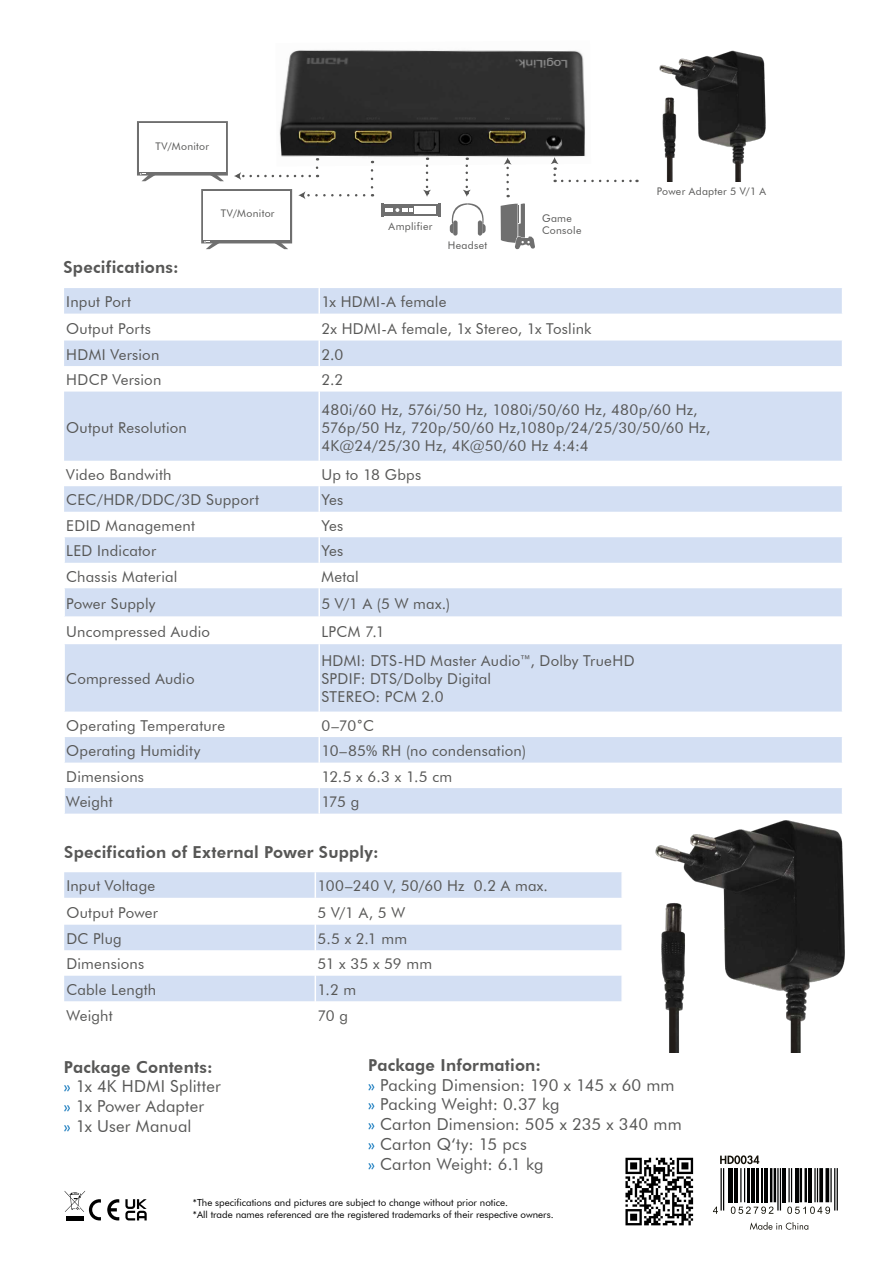
<style>
.page{position:relative;width:893px;height:1263px;background:#fff}
.page>*{position:absolute;margin:0;border:0;box-sizing:border-box;transform-origin:0 0}
.t1{font:16.5px/19.8px "Futura BT";letter-spacing:.01em;color:#575756}
.t2{font:800 16.5px "Futura BT";letter-spacing:.015em;color:#575756}
.t3{font:15px/18px "Futura BT";letter-spacing:.015em;color:#575756}
.t4{font:10.5px/12.6px "Futura BT";letter-spacing:.03em;color:#575756}
.t5{font:9.75px/11.7px "Futura BT";color:#000}
.s1{font-weight:800}
.s2{color:#006eb8}
</style>
<div class="page">
<svg style="left:65px;top:1191px;width:36px;height:29px"></svg>
<svg style="left:107px;top:1199px;width:12px;height:21px"></svg>
<svg style="left:125px;top:1199px;width:22px;height:21px"></svg>
<svg style="left:64px;top:288px;width:778px;height:526px;fill:#d3dff3"></svg>
<hr style="left:318px;top:288px;width:2px;height:26px;background:#fff">
<hr style="left:318px;top:314px;width:2px;height:26px;background:#fff">
<hr style="left:318px;top:340px;width:2px;height:26px;background:#fff">
<hr style="left:318px;top:366px;width:2px;height:26px;background:#fff">
<hr style="left:318px;top:392px;width:2px;height:69px;background:#fff">
<hr style="left:318px;top:461px;width:2px;height:25px;background:#fff">
<hr style="left:318px;top:486px;width:2px;height:26px;background:#fff">
<hr style="left:318px;top:616px;width:2px;height:28px;background:#fff">
<hr style="left:63px;top:644px;width:2px;height:67px;background:#fff">
<hr style="left:318px;top:644px;width:2px;height:67px;background:#fff">
<hr style="left:318px;top:711px;width:2px;height:26px;background:#fff">
<hr style="left:63px;top:737px;width:2px;height:26px;background:#fff">
<hr style="left:318px;top:737px;width:2px;height:26px;background:#fff">
<hr style="left:318px;top:763px;width:2px;height:25px;background:#fff">
<hr style="left:63px;top:788px;width:2px;height:26px;background:#fff">
<hr style="left:318px;top:788px;width:2px;height:26px;background:#fff">
<hr style="left:318px;top:512px;width:2px;height:25px;background:#fff">
<hr style="left:63px;top:537px;width:2px;height:26px;background:#fff">
<hr style="left:318px;top:537px;width:2px;height:26px;background:#fff">
<hr style="left:318px;top:563px;width:2px;height:25px;background:#fff">
<hr style="left:63px;top:588px;width:2px;height:28px;background:#fff">
<hr style="left:318px;top:588px;width:2px;height:28px;background:#fff">
<img style="left:279px;top:50px;width:307px;height:116px">
<svg style="left:551px;top:157px;width:86px;height:25px"></svg>
<img style="left:659px;top:50px;width:107px;height:131px">
<svg style="left:504px;top:158px;width:8px;height:31px"></svg>
<svg style="left:463px;top:166px;width:8px;height:31px"></svg>
<svg style="left:501px;top:203px;width:34px;height:47px"></svg>
<div style="left:453px;top:220px;width:5px;height:16px;background:#6f6f6f;border-radius:2px"></div>
<svg style="left:449px;top:203px;width:37px;height:30px"></svg>
<div style="left:384px;top:204px;width:54px;height:12px;background:#6f6f6f"></div>
<hr style="left:381px;top:203px;width:3px;height:14px;background:#6f6f6f">
<hr style="left:438px;top:203px;width:3px;height:14px;background:#6f6f6f">
<div style="left:414px;top:206px;width:22px;height:8px;background:#fff"></div>
<svg style="left:385px;top:208px;width:27px;height:4px"></svg>
<svg style="left:234px;top:172px;width:76px;height:8px"></svg>
<svg style="left:137px;top:121px;width:91px;height:60px"></svg>
<svg style="left:201px;top:189px;width:91px;height:60px"></svg>
<svg style="left:371px;top:170px;width:2px;height:26px"></svg>
<svg style="left:298px;top:191px;width:66px;height:8px"></svg>
<svg style="left:750px;top:1222px;width:58px;height:8px"></svg>
<svg style="left:625px;top:1158px;width:68px;height:67px"></svg>
<svg style="left:720px;top:1155px;width:39px;height:9px"></svg>
<hr style="left:723px;top:1168px;width:1px;height:42px;background:#010202">
<hr style="left:720px;top:1168px;width:2px;height:42px;background:#010202">
<hr style="left:728px;top:1168px;width:2px;height:34px;background:#010202">
<hr style="left:732px;top:1168px;width:1px;height:34px;background:#010202">
<hr style="left:734px;top:1168px;width:4px;height:34px;background:#010202">
<hr style="left:744px;top:1168px;width:1px;height:34px;background:#010202">
<hr style="left:740px;top:1168px;width:1px;height:34px;background:#010202">
<hr style="left:748px;top:1168px;width:2px;height:34px;background:#010202">
<hr style="left:751px;top:1168px;width:4px;height:34px;background:#010202">
<hr style="left:756px;top:1168px;width:3px;height:34px;background:#010202">
<hr style="left:761px;top:1168px;width:1px;height:34px;background:#010202">
<hr style="left:764px;top:1168px;width:3px;height:34px;background:#010202">
<hr style="left:774px;top:1168px;width:2px;height:34px;background:#010202">
<hr style="left:770px;top:1168px;width:2px;height:34px;background:#010202">
<hr style="left:780px;top:1168px;width:1px;height:42px;background:#010202">
<hr style="left:777px;top:1168px;width:2px;height:42px;background:#010202">
<hr style="left:782px;top:1168px;width:4px;height:34px;background:#010202">
<hr style="left:791px;top:1168px;width:1px;height:34px;background:#010202">
<hr style="left:788px;top:1168px;width:2px;height:34px;background:#010202">
<hr style="left:795px;top:1168px;width:3px;height:34px;background:#010202">
<hr style="left:804px;top:1168px;width:3px;height:34px;background:#010202">
<hr style="left:800px;top:1168px;width:2px;height:34px;background:#010202">
<hr style="left:808px;top:1168px;width:4px;height:34px;background:#010202">
<hr style="left:817px;top:1168px;width:1px;height:34px;background:#010202">
<hr style="left:814px;top:1168px;width:2px;height:34px;background:#010202">
<svg style="left:825px;top:1168px;width:4px;height:34px"></svg>
<svg style="left:819px;top:1168px;width:4px;height:34px"></svg>
<hr style="left:837px;top:1168px;width:1px;height:42px;background:#010202">
<hr style="left:834px;top:1168px;width:1px;height:42px;background:#010202">
<hr style="left:830px;top:1168px;width:2px;height:34px;background:#010202">
<svg style="left:713px;top:1206px;width:5px;height:8px"></svg>
<svg style="left:731px;top:1206px;width:42px;height:8px"></svg>
<svg style="left:787px;top:1206px;width:43px;height:8px"></svg>
<svg style="left:64px;top:872px;width:557px;height:129px;fill:#d3dff3"></svg>
<svg style="left:315px;top:872px;width:1px;height:129px"></svg>
<img style="left:643px;top:813px;width:202px;height:239px">
<svg style="left:423px;top:166px;width:8px;height:31px"></svg>
<p class="t4" style="left:155px;top:140px;width:55px">TV/Monitor</p>
<p class="t4" style="left:221px;top:206px;width:55px">TV/Monitor</p>
<p class="t4" style="left:389px;top:219px;width:45px">Amplifier</p>
<p class="t4" style="left:448px;top:239px;width:41px">Headset</p>
<p class="t4" style="left:542px;top:212px;width:41px">Game<br>Console</p>
<p class="t4" style="left:657px;top:184px;width:111px">Power Adapter 5 V/1 A</p>
<p class="t2" style="left:63px;top:257px;width:117px">Specifications:</p>
<p class="t3" style="left:66px;top:293px;width:66px">Input Port</p>
<p class="t3" style="left:321px;top:293px;width:127px">1x HDMI-A female</p>
<p class="t3" style="left:66px;top:319px;width:86px">Output Ports</p>
<p class="t3" style="left:321px;top:319px;width:272px">2x HDMI-A female, 1x Stereo, 1x Toslink</p>
<p class="t3" style="left:66px;top:345px;width:95px">HDMI Version</p>
<p class="t3" style="left:321px;top:345px;width:23px">2.0</p>
<p class="t3" style="left:66px;top:371px;width:97px">HDCP Version</p>
<p class="t3" style="left:321px;top:371px;width:23px">2.2</p>
<p class="t3" style="left:66px;top:418px;width:122px">Output Resolution</p>
<p class="t3" style="left:321px;top:400px;width:391px">480i/60 Hz, 576i/50 Hz, 1080i/50/60 Hz, 480p/60 Hz,<br>576p/50 Hz, 720p/50/60 Hz,1080p/24/25/30/50/60 Hz,<br>4K@24/25/30 Hz, 4K@50/60 Hz 4:4:4</p>
<p class="t3" style="left:66px;top:465px;width:107px">Video Bandwith</p>
<p class="t3" style="left:321px;top:465px;width:101px">Up to 18 Gbps</p>
<p class="t3" style="left:66px;top:491px;width:194px">CEC/HDR/DDC/3D Support</p>
<p class="t3" style="left:321px;top:491px;width:23px">Yes</p>
<p class="t3" style="left:66px;top:516px;width:130px">EDID Management</p>
<p class="t3" style="left:321px;top:516px;width:23px">Yes</p>
<p class="t3" style="left:66px;top:542px;width:92px">LED Indicator</p>
<p class="t3" style="left:321px;top:542px;width:23px">Yes</p>
<p class="t3" style="left:66px;top:567px;width:113px">Chassis Material</p>
<p class="t3" style="left:321px;top:567px;width:39px">Metal</p>
<p class="t3" style="left:66px;top:594px;width:91px">Power Supply</p>
<p class="t3" style="left:321px;top:594px;width:130px">5 V/1 A (5 W max.)</p>
<p class="t3" style="left:66px;top:622px;width:145px">Uncompressed Audio</p>
<p class="t3" style="left:321px;top:622px;width:65px">LPCM 7.1</p>
<p class="t3" style="left:66px;top:670px;width:130px">Compressed Audio</p>
<p class="t3" style="left:321px;top:652px;width:315px">HDMI: DTS-HD Master Audio™, Dolby TrueHD<br>SPDIF: DTS/Dolby Digital<br>STEREO: PCM 2.0</p>
<p class="t3" style="left:66px;top:716px;width:160px">Operating Temperature</p>
<p class="t3" style="left:321px;top:716px;width:54px">0–70˚C</p>
<p class="t3" style="left:66px;top:742px;width:136px">Operating Humidity</p>
<p class="t3" style="left:321px;top:742px;width:206px">10–85% RH (no condensation)</p>
<p class="t3" style="left:66px;top:767px;width:79px">Dimensions</p>
<p class="t3" style="left:321px;top:767px;width:132px">12.5 x 6.3 x 1.5 cm</p>
<p class="t3" style="left:66px;top:793px;width:48px">Weight</p>
<p class="t3" style="left:321px;top:793px;width:40px">175 g</p>
<p class="t2" style="left:64px;top:842px;width:316px">Specification of External Power Supply:</p>
<p class="t3" style="left:66px;top:877px;width:90px">Input Voltage</p>
<p class="t3" style="left:317px;top:877px;width:232px">100–240 V, 50/60 Hz 0.2 A max.</p>
<p class="t3" style="left:66px;top:903px;width:93px">Output Power</p>
<p class="t3" style="left:317px;top:903px;width:89px">5 V/1 A, 5 W</p>
<p class="t3" style="left:66px;top:929px;width:57px">DC Plug</p>
<p class="t3" style="left:317px;top:929px;width:91px">5.5 x 2.1 mm</p>
<p class="t3" style="left:66px;top:955px;width:79px">Dimensions</p>
<p class="t3" style="left:317px;top:955px;width:116px">51 x 35 x 59 mm</p>
<p class="t3" style="left:66px;top:980px;width:92px">Cable Length</p>
<p class="t3" style="left:317px;top:980px;width:40px">1.2 m</p>
<p class="t3" style="left:66px;top:1006px;width:48px">Weight</p>
<p class="t3" style="left:317px;top:1006px;width:32px">70 g</p>
<p class="t1" style="left:64px;top:1056px;width:159px"><span class="s1">Package Contents: </span><span class="s2">»</span> 1x 4K HDMI Splitter <span class="s2">»</span> 1x Power Adapter<br><span class="s2">»</span> 1x User Manual</p>
<p class="t1" style="left:368px;top:1055px;width:315px"><span class="s1">Package Information:<br></span><span class="s2">»</span> Packing Dimension: 190 x 145 x 60 mm <span class="s2">»</span> Packing Weight: 0.37 kg<br><span class="s2">»</span> Carton Dimension: 505 x 235 x 340 mm <span class="s2">»</span> Carton Q‘ty: 15 pcs<br><span class="s2">»</span> Carton Weight: 6.1 kg</p>
<p class="t5" style="left:193px;top:1196px;width:362px">*The specifications and pictures are subject to change without prior notice.<br>*All trade names referenced are the registered trademarks of their respective owners.</p>
</div>
